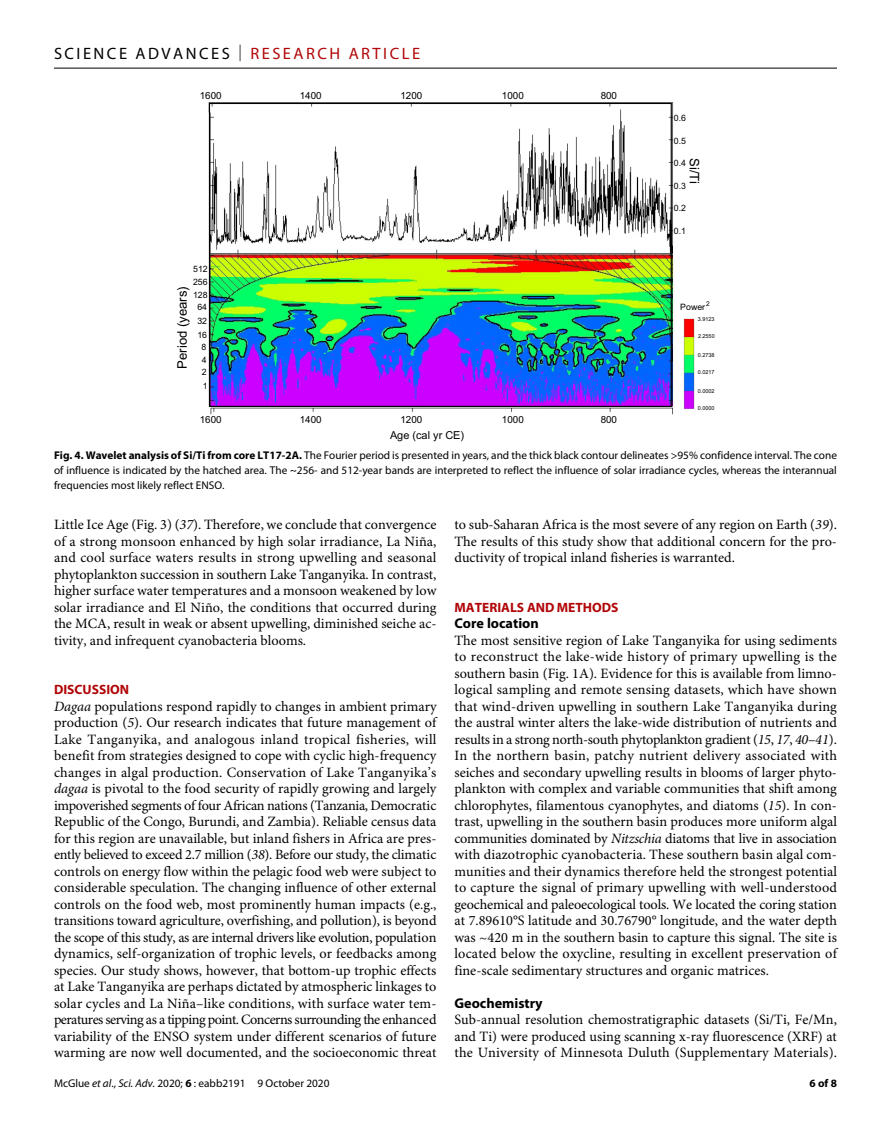
<style>
.page{position:relative;width:891px;height:1134px;background:#fff}
.page>*{position:absolute;margin:0;border:0;box-sizing:border-box;transform-origin:0 0}
.t1{font:16.5px "Myriad Pro";letter-spacing:.15em;color:#000}
.t2{font:14.25px/16.5px "Minion Pro";color:#000;text-align:justify}
.t3{font:700 14.25px "Myriad Pro";color:#000}
.t4{font:700 13.5px "Myriad Pro";color:#b10508}
.t5{font:13.2px "Arial";color:#000}
.t6{font:11.25px/15px "Myriad Pro";color:#000;text-align:justify}
.t7{font:700 11.25px "Myriad Pro";color:#000}
.t8{font:10.95px "Arial";color:#000}
.t9{font:9.9px "Arial";color:#000}
.t10{font:8.7px "Arial";color:#000}
.t11{font:5.4px "Arial";color:#000}
.s1{font-weight:300}
.s2{color:#b10508}
.s3{font-weight:700}
.s4{font-style:italic}
</style>
<div class="page">
<hr style="left:54px;top:68px;width:783px;height:1px;background:#000">
<img style="left:208px;top:102px;width:486px;height:312px">
<div style="left:209px;top:103px;width:463px;height:304px;border:1px solid #000"></div>
<p class="t1" style="left:54px;top:40px;width:368px">SCIENCE ADVANCES <span class="s1">|</span> <span class="s2">RESEARCH ARTICLE</span></p>
<p class="t9" style="left:200px;top:89px;width:23px">1600</p>
<p class="t9" style="left:300px;top:89px;width:23px">1400</p>
<p class="t9" style="left:401px;top:89px;width:23px">1200</p>
<p class="t9" style="left:502px;top:89px;width:23px">1000</p>
<p class="t9" style="left:601px;top:89px;width:18px">800</p>
<p class="t10" style="left:193px;top:263px;width:16px">512</p>
<p class="t10" style="left:193px;top:276px;width:16px">256</p>
<p class="t5" style="left:173px;top:369px;width:84px;rotate:-90deg">Period (years)</p>
<p class="t10" style="left:193px;top:289px;width:16px">128</p>
<p class="t10" style="left:197px;top:302px;width:11px">64</p>
<p class="t10" style="left:197px;top:315px;width:11px">32</p>
<p class="t10" style="left:197px;top:329px;width:11px">16</p>
<p class="t10" style="left:202px;top:341px;width:6px">8</p>
<p class="t10" style="left:202px;top:354px;width:6px">4</p>
<p class="t10" style="left:202px;top:366px;width:6px">2</p>
<p class="t10" style="left:203px;top:380px;width:6px">1</p>
<p class="t9" style="left:200px;top:413px;width:23px">1600</p>
<p class="t9" style="left:300px;top:413px;width:23px">1400</p>
<p class="t9" style="left:401px;top:413px;width:23px">1200</p>
<p class="t9" style="left:502px;top:413px;width:23px">1000</p>
<p class="t9" style="left:601px;top:413px;width:18px">800</p>
<p class="t8" style="left:390px;top:428px;width:76px">Age (cal yr CE)</p>
<p class="t10" style="left:674px;top:112px;width:14px">0.6</p>
<p class="t10" style="left:674px;top:135px;width:14px">0.5</p>
<p class="t5" style="left:703px;top:158px;width:27px;rotate:90deg">Si/Ti</p>
<p class="t10" style="left:674px;top:157px;width:14px">0.4</p>
<p class="t10" style="left:674px;top:180px;width:14px">0.3</p>
<p class="t10" style="left:674px;top:202px;width:14px">0.2</p>
<p class="t10" style="left:674px;top:225px;width:14px">0.1</p>
<p class="t10" style="left:680px;top:301px;width:31px">Power <sup>2</sup></p>
<p class="t11" style="left:698px;top:316px;width:18px">3.9123</p>
<p class="t11" style="left:698px;top:333px;width:18px">2.2550</p>
<p class="t11" style="left:698px;top:352px;width:18px">0.2738</p>
<p class="t11" style="left:698px;top:369px;width:18px">0.0217</p>
<p class="t11" style="left:698px;top:387px;width:18px">0.0002</p>
<p class="t11" style="left:698px;top:404px;width:18px">0.0000</p>
<p class="t6" style="left:54px;top:448px;width:785px"><span class="s3">Fig. 4. Wavelet analysis of Si/Ti from core LT17-2A.</span> The Fourier period is presented in years, and the thick black contour delineates &gt;95% confidence interval. The cone of influence is indicated by the hatched area. The ~256- and 512-year bands are interpreted to reflect the influence of solar irradiance cycles, whereas the interannual frequencies most likely reflect ENSO.</p>
<p class="t2" style="left:54px;top:518px;width:384px">Little Ice Age (Fig. 3) (<span class="s4">37</span>). Therefore, we conclude that convergence of a strong monsoon enhanced by high solar irradiance, La Niña, and cool surface waters results in strong upwelling and seasonal phytoplankton succession in southern Lake Tanganyika. In contrast, higher surface water temperatures and a monsoon weakened by low solar irradiance and El Niño, the conditions that occurred during the MCA, result in weak or absent upwelling, diminished seiche ac&shy;tivity, and infrequent cyanobacteria blooms.</p>
<p class="t4" style="left:54px;top:679px;width:77px">DISCUSSION</p>
<p class="t2" style="left:54px;top:699px;width:384px"><span class="s4">Dagaa</span> populations respond rapidly to changes in ambient primary production (<span class="s4">5</span>). Our research indicates that future management of Lake Tanganyika, and analogous inland tropical fisheries, will benefit from strategies designed to cope with cyclic high-frequency changes in algal production. Conservation of Lake Tanganyika’s <span class="s4">dagaa</span> is pivotal to the food security of rapidly growing and largely impoverished segments of four African nations (Tanzania, Democratic Republic of the Congo, Burundi, and Zambia). Reliable census data for this region are unavailable, but inland fishers in Africa are pres&shy;ently believed to exceed 2.7 million (<span class="s4">38</span>). Before our study, the climatic controls on energy flow within the pelagic food web were subject to considerable speculation. The changing influence of other external controls on the food web, most prominently human impacts (e.g., transitions toward agriculture, overfishing, and pollution), is beyond the scope of this study, as are internal drivers like evolution, population dynamics, self-organization of trophic levels, or feedbacks among species. Our study shows, however, that bottom-up trophic effects at Lake Tanganyika are perhaps dictated by atmospheric linkages to solar cycles and La Niña–like conditions, with surface water tem&shy;peratures serving as a tipping point. Concerns surrounding the enhanced variability of the ENSO system under different scenarios of future warming are now well documented, and the socioeconomic threat</p>
<p class="t6" style="left:54px;top:1076px;width:277px">McGlue <span class="s4">et al</span>., <span class="s4">Sci. Adv.</span> 2020; <span class="s3">6</span> : eabb2191 9 October 2020</p>
<p class="t2" style="left:454px;top:518px;width:384px">to sub-Saharan Africa is the most severe of any region on Earth (<span class="s4">39</span>).<br>The results of this study show that additional concern for the pro&shy;ductivity of tropical inland fisheries is warranted.</p>
<p class="t4" style="left:454px;top:596px;width:166px">MATERIALS AND METHODS</p>
<p class="t3" style="left:454px;top:612px;width:86px">Core location</p>
<p class="t2" style="left:454px;top:633px;width:384px">The most sensitive region of Lake Tanganyika for using sediments to reconstruct the lake-wide history of primary upwelling is the southern basin (Fig. 1A). Evidence for this is available from limno&shy;logical sampling and remote sensing datasets, which have shown that wind-driven upwelling in southern Lake Tanganyika during the austral winter alters the lake-wide distribution of nutrients and results in a strong north-south phytoplankton gradient (<span class="s4">15</span>, <span class="s4">17</span>, <span class="s4">40</span>–<span class="s4">41</span>).<br>In the northern basin, patchy nutrient delivery associated with seiches and secondary upwelling results in blooms of larger phyto&shy;plankton with complex and variable communities that shift among chlorophytes, filamentous cyanophytes, and diatoms (<span class="s4">15</span>). In con&shy;trast, upwelling in the southern basin produces more uniform algal communities dominated by <span class="s4">Nitzschia</span> diatoms that live in association with diazotrophic cyanobacteria. These southern basin algal com&shy;munities and their dynamics therefore held the strongest potential to capture the signal of primary upwelling with well-understood geochemical and paleoecological tools. We located the coring station at 7.89610°S latitude and 30.76790° longitude, and the water depth was ~420 m in the southern basin to capture this signal. The site is located below the oxycline, resulting in excellent preservation of fine-scale sedimentary structures and organic matrices.</p>
<p class="t3" style="left:454px;top:991px;width:90px">Geochemistry</p>
<p class="t2" style="left:454px;top:1013px;width:384px">Sub-annual resolution chemostratigraphic datasets (Si/Ti, Fe/Mn, and Ti) were produced using scanning x-ray fluorescence (XRF) at the University of Minnesota Duluth (Supplementary Materials).</p>
<p class="t7" style="left:810px;top:1074px;width:29px">6 of 8</p>
</div>
